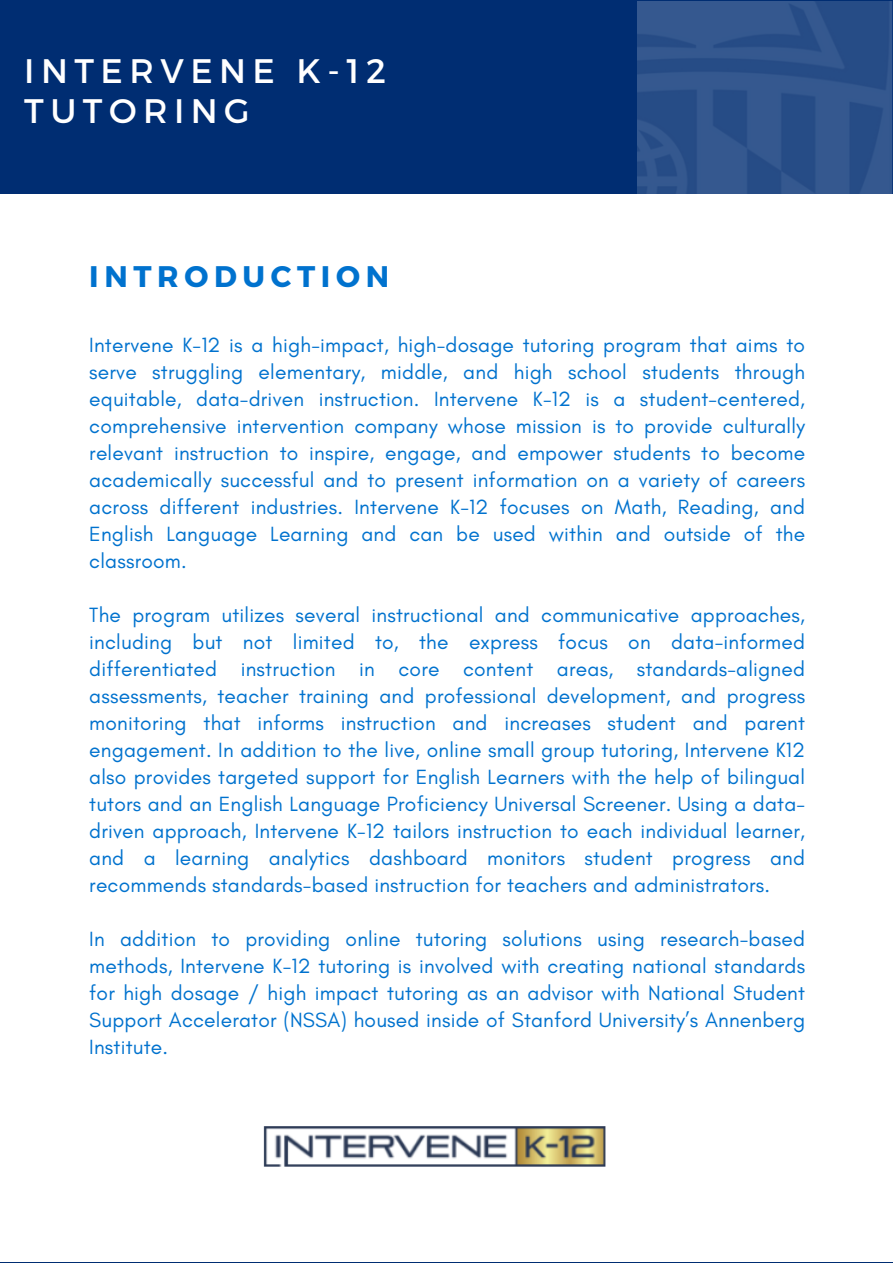
<style>
.page{position:relative;width:893px;height:1264px;background:#fff}
.page>*{position:absolute;margin:0;border:0;box-sizing:border-box;transform-origin:0 0}
.t1{font:34.05px/39.6px "Montserrat";letter-spacing:.19em;color:#fff}
.t2{font:700 29.7px "Montserrat";letter-spacing:.19em;color:#0072ce}
.t3{font:21px/27px "Glacial Indifference";letter-spacing:.01em;color:#0072ce;text-align:justify}
</style>
<div class="page">
<div style="left:0;top:0;width:892px;height:1262px;background:#002d72"></div>
<img style="left:637px;top:1px;width:255px;height:194px">
<div style="left:0;top:195px;width:892px;height:1066px;background:#fff"></div>
<img style="left:263px;top:1126px;width:343px;height:41px">
<p class="t1" style="left:24px;top:50px;width:363px">INTERVENE K-12<br>TUTORING</p>
<p class="t2" style="left:89px;top:257px;width:301px">INTRODUCTION</p>
<p class="t3" style="left:89px;top:331px;width:717px">Intervene K-12 is a high-impact, high-dosage tutoring program that aims to serve struggling elementary, middle, and high school students through equitable, data-driven instruction. Intervene K-12 is a student-centered, comprehensive intervention company whose mission is to provide culturally relevant instruction to inspire, engage, and empower students to become academically successful and to present information on a variety of careers across different industries. Intervene K-12 focuses on Math, Reading, and English Language Learning and can be used within and outside of the classroom.</p>
<p class="t3" style="left:89px;top:601px;width:717px">The program utilizes several instructional and communicative approaches, including but not limited to, the express focus on data-informed differentiated instruction in core content areas, standards-aligned assessments, teacher training and professional development, and progress monitoring that informs instruction and increases student and parent engagement. In addition to the live, online small group tutoring, Intervene K12 also provides targeted support for English Learners with the help of bilingual tutors and an English Language Proficiency Universal Screener. Using a data&shy;driven approach, Intervene K-12 tailors instruction to each individual learner, and a learning analytics dashboard monitors student progress and recommends standards-based instruction for teachers and administrators.</p>
<p class="t3" style="left:89px;top:925px;width:717px">In addition to providing online tutoring solutions using research-based methods, Intervene K-12 tutoring is involved with creating national standards for high dosage / high impact tutoring as an advisor with National Student Support Accelerator (NSSA) housed inside of Stanford University’s Annenberg Institute.</p>
</div>
